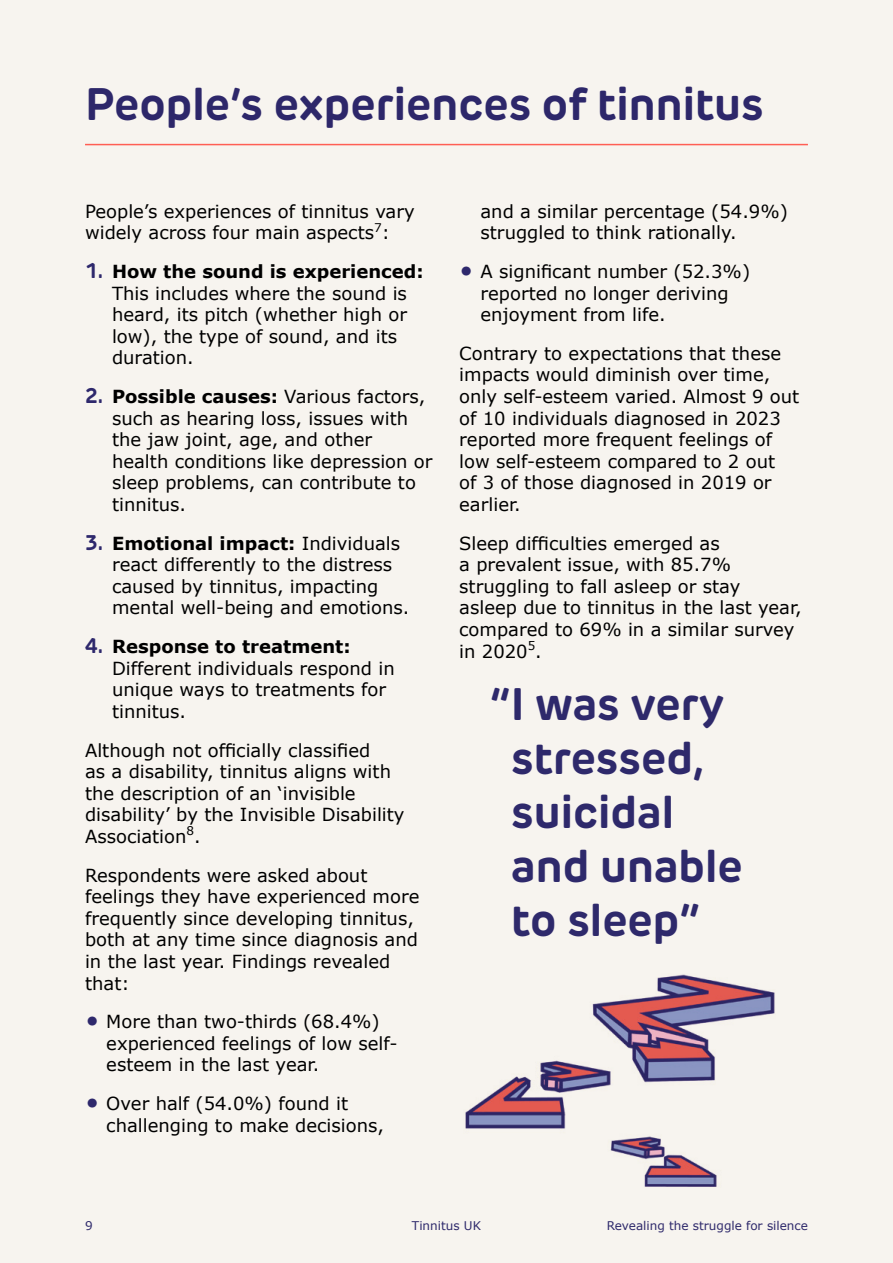
<style>
.page{position:relative;width:893px;height:1263px;background:#f7f4ef}
.page>*{position:absolute;margin:0;border:0;box-sizing:border-box;transform-origin:0 0}
.t1{font:700 45px/54px "New Rubrik Edge";color:#2e296b}
.t2{font:700 45px "New Rubrik Edge";color:#2d276a}
.t3{font:18px/21.6px "Verdana";color:#000}
.t4{font:12px "Verdana";color:#2e296b}
.s1{font-family:"New Rubrik Edge";font-weight:700;font-size:21px;color:#2e286c}
.s2{font-weight:700}
.s3{font-family:"New Rubrik Edge";font-weight:700;font-size:36px;color:#2e286c}
</style>
<div class="page">
<hr style="left:85px;top:144px;width:723px;height:1px;background:#ff5e54">
<img style="left:465px;top:974px;width:310px;height:213px">
<h1 class="t2" style="left:85px;top:76px;width:680px">People’s experiences of tinnitus</h1>
<p class="t3" style="left:85px;top:201px;width:331px">People’s experiences of tinnitus vary widely across four main aspects<sup>7</sup>:</p>
<p class="t3" style="left:112px;top:261px;width:313px;text-indent:-27px"><span class="s1">1.</span> <span class="s2">How the sound is experienced:<br></span>This includes where the sound is heard, its pitch (whether high or low), the type of sound, and its duration.</p>
<p class="t3" style="left:112px;top:386px;width:322px;text-indent:-27px"><span class="s1">2.</span> <span class="s2">Possible causes:</span> Various factors, such as hearing loss, issues with the jaw joint, age, and other health conditions like depression or sleep problems, can contribute to tinnitus.</p>
<p class="t3" style="left:112px;top:533px;width:299px;text-indent:-27px"><span class="s1">3.</span> <span class="s2">Emotional impact:</span> Individuals react differently to the distress caused by tinnitus, impacting mental well-being and emotions.</p>
<p class="t3" style="left:112px;top:636px;width:284px;text-indent:-27px"><span class="s1">4.</span> <span class="s2">Response to treatment:<br></span>Different individuals respond in unique ways to treatments for tinnitus.</p>
<p class="t3" style="left:85px;top:739px;width:321px">Although not officially classified<br>as a disability, tinnitus aligns with the description of an ‘invisible disability’ by the Invisible Disability<br>Association<sup>8</sup>.</p>
<p class="t3" style="left:85px;top:864px;width:336px">Respondents were asked about feelings they have experienced more frequently since developing tinnitus, both at any time since diagnosis and in the last year. Findings revealed that:</p>
<p class="t3" style="left:106px;top:1011px;width:293px;text-indent:-21px"><span class="s3">•</span> More than two-thirds (68.4%) experienced feelings of low self&shy;esteem in the last year.</p>
<p class="t3" style="left:106px;top:1093px;width:279px;text-indent:-21px"><span class="s3">•</span> Over half (54.0%) found it challenging to make decisions,</p>
<p class="t3" style="left:480px;top:201px;width:309px">and a similar percentage (54.9%) struggled to think rationally.</p>
<p class="t3" style="left:480px;top:261px;width:271px;text-indent:-21px"><span class="s3">•</span> A significant number (52.3%) reported no longer deriving enjoyment from life.</p>
<p class="t3" style="left:459px;top:343px;width:342px">Contrary to expectations that these impacts would diminish over time, only self-esteem varied. Almost 9 out of 10 individuals diagnosed in 2023 reported more frequent feelings of low self-esteem compared to 2 out<br>of 3 of those diagnosed in 2019 or earlier.</p>
<p class="t3" style="left:459px;top:533px;width:344px">Sleep difficulties emerged as<br>a prevalent issue, with 85.7% struggling to fall asleep or stay asleep due to tinnitus in the last year, compared to 69% in a similar survey in 2020<sup>5</sup>.</p>
<h1 class="t1" style="left:511px;top:677px;width:233px;text-indent:-21px">“I was very stressed, suicidal and unable to sleep”</h1>
<p class="t4" style="left:85px;top:1218px;width:9px">9</p>
<p class="t4" style="left:412px;top:1218px;width:71px">Tinnitus UK</p>
<p class="t4" style="left:607px;top:1218px;width:203px">Revealing the struggle for silence</p>
</div>
